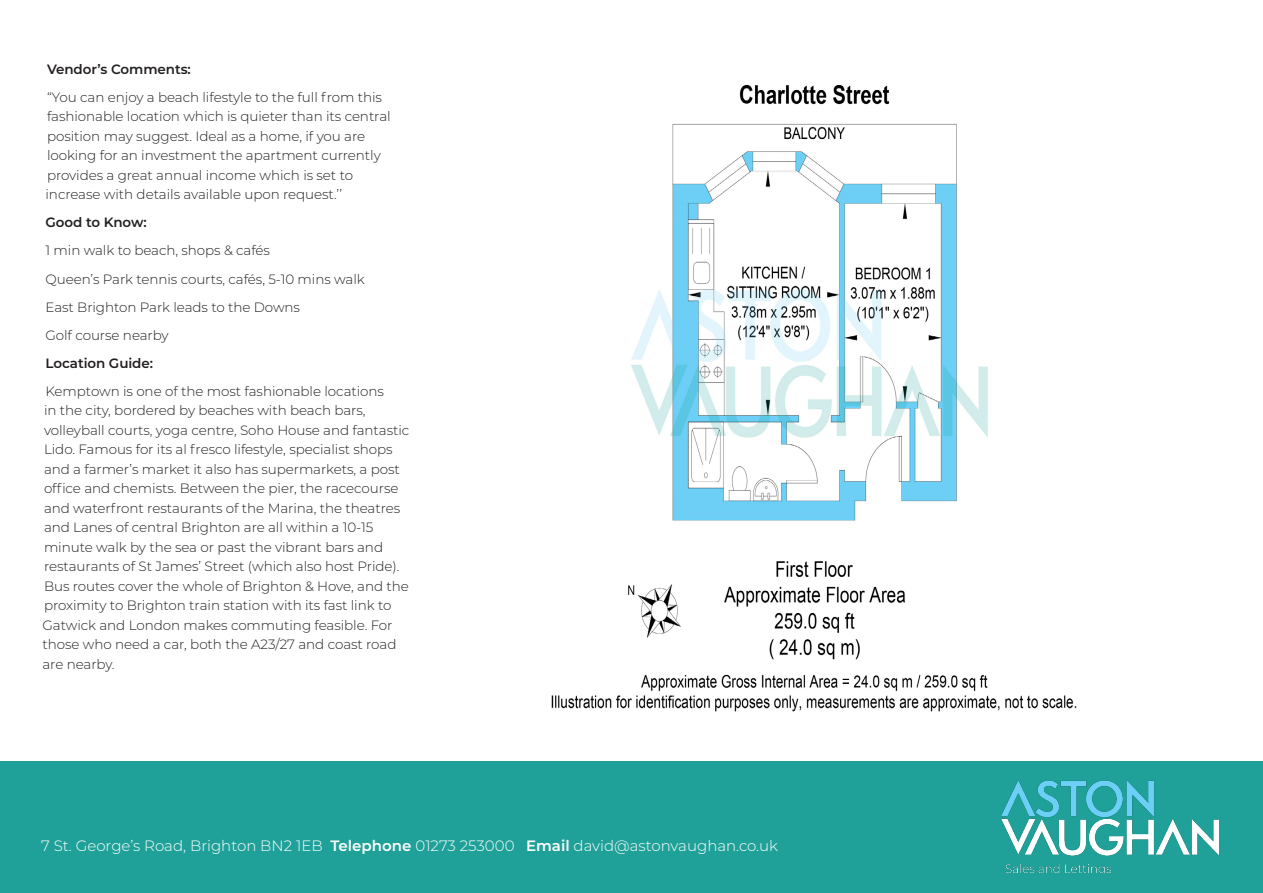
<style>
.page{position:relative;width:1263px;height:893px;background:#fff}
.page>*{position:absolute;margin:0;border:0;box-sizing:border-box;transform-origin:0 0}
.t1{font:300 15px "Montserrat";color:#fff}
.AV_Paragraph_text{font:300 13.5px/19.5px "Montserrat";letter-spacing:-.005em;color:#231f20}
.AV_Paragraph_text-2{font:600 13.5px "Montserrat";letter-spacing:-.005em;color:#231f20}
.s1{font-weight:600}
</style>
<div class="page">
<div style="left:0;top:761px;width:1263px;height:132px;background:#1fa199"></div>
<img style="left:1001px;top:780px;width:217px;height:92px">
<img style="left:551px;top:85px;width:526px;height:627px">
<p class="AV_Paragraph_text-2" style="left:47px;top:60px;width:145px">Vendor’s Comments:</p>
<p class="AV_Paragraph_text" style="left:46px;top:87px;width:347px">“You can enjoy a beach lifestyle to the full from this fashionable location which is quieter than its central position may suggest. Ideal as a home, if you are looking for an investment the apartment currently provides a great annual income which is set to increase with details available upon request.’’</p>
<p class="AV_Paragraph_text-2" style="left:46px;top:213px;width:103px">Good to Know:</p>
<p class="AV_Paragraph_text" style="left:46px;top:241px;width:226px">1 min walk to beach, shops &amp; cafés</p>
<p class="AV_Paragraph_text" style="left:46px;top:269px;width:321px">Queen’s Park tennis courts, cafés, 5-10 mins walk</p>
<p class="AV_Paragraph_text" style="left:46px;top:297px;width:256px">East Brighton Park leads to the Downs</p>
<p class="AV_Paragraph_text" style="left:46px;top:325px;width:125px">Golf course nearby</p>
<p class="AV_Paragraph_text-2" style="left:46px;top:353px;width:109px">Location Guide:</p>
<p class="AV_Paragraph_text" style="left:43px;top:381px;width:368px">Kemptown is one of the most fashionable locations<br>in the city, bordered by beaches with beach bars, volleyball courts, yoga centre, Soho House and fantastic Lido. Famous for its al fresco lifestyle, specialist shops and a farmer’s market it also has supermarkets, a post office and chemists. Between the pier, the racecourse and waterfront restaurants of the Marina, the theatres and Lanes of central Brighton are all within a 10-15 minute walk by the sea or past the vibrant bars and restaurants of St James’ Street (which also host Pride).<br>Bus routes cover the whole of Brighton &amp; Hove, and the proximity to Brighton train station with its fast link to Gatwick and London makes commuting feasible. For those who need a car, both the A23/27 and coast road are nearby.</p>
<p class="t1" style="left:41px;top:835px;width:738px">7 St. George’s Road, Brighton BN2 1EB <span class="s1">Telephone</span> 01273 253000 <span class="s1">Email</span> david@astonvaughan.co.uk</p>
</div>
